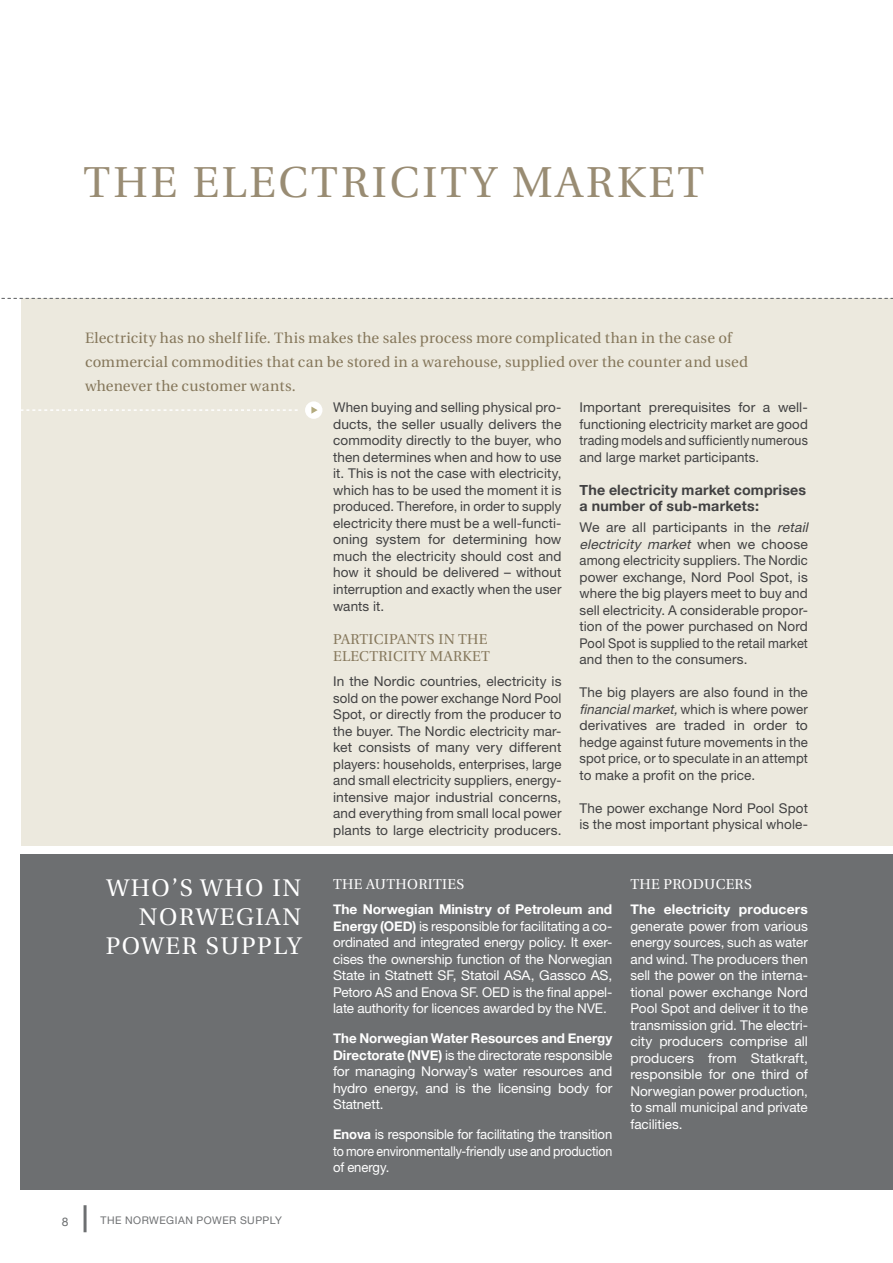
<style>
.page{position:relative;width:893px;height:1263px;background:#fff}
.page>*{position:absolute;margin:0;border:0;box-sizing:border-box;transform-origin:0 0}
.t1{font:43.2px "Utopia";letter-spacing:.07em;color:#998c73}
.t2{font:24px/28.8px "Utopia";letter-spacing:.07em;color:#fff;text-align:right}
.t3{font:15px/24px "Utopia";color:#85775b}
.t4{font:700 14.25px/16.5px "Helvetica Neue";letter-spacing:.01em;color:#414142}
.t5{font:14.25px/17.1px "Utopia";letter-spacing:.02em;color:#85775b}
.t6{font:14.25px "Utopia";letter-spacing:.02em;color:#fff}
.t7{font:13.5px/16.5px "Helvetica Neue";letter-spacing:.01em;color:#414142;text-align:justify}
.t8{font:13.5px/16.5px "Helvetica Neue";letter-spacing:-.01em;color:#fff;text-align:justify}
.t9{font:700 13.5px "Helvetica Neue";letter-spacing:.01em;color:#fff}
.t10{font:12px "Helvetica Neue";color:#6d6f71}
.t11{font:10.5px "Helvetica Neue";letter-spacing:.045em;color:#6d6f71}
.s1{font-style:italic}
.s2{font-weight:700}
</style>
<div class="page">
<div style="left:21px;top:854px;width:872px;height:336px;background:#6d6f71"></div>
<div style="left:21px;top:298px;width:872px;height:548px;background:#ece9de"></div>
<svg style="left:21px;top:409px;width:277px;height:2px"></svg>
<div style="left:305px;top:401px;width:17px;height:18px;background:#fff;border-radius:50%"></div>
<svg style="left:311px;top:407px;width:7px;height:7px"></svg>
<hr style="left:84px;top:1205px;width:3px;height:27px;background:#6d6f71">
<svg style="left:1px;top:298px;width:892px;height:1px"></svg>
<h1 class="t1" style="left:84px;top:158px;width:622px">The electricity market</h1>
<p class="t3" style="left:85px;top:326px;width:664px">Electricity has no shelf life. This makes the sales process more complicated than in the case of commercial commodities that can be stored in a warehouse, supplied over the counter and used whenever the customer wants.</p>
<p class="t7" style="left:333px;top:399px;width:230px">When buying and selling physical pro&shy;ducts, the seller usually delivers the commodity directly to the buyer, who then determines when and how to use it. This is not the case with electricity, which has to be used the moment it is produced. Therefore, in order to supply electricity there must be a well-functi&shy;oning system for determining how much the electricity should cost and how it should be delivered – without interruption and exactly when the user wants it.</p>
<p class="t5" style="left:333px;top:631px;width:158px">Participants in the electricity market</p>
<p class="t7" style="left:333px;top:673px;width:230px">In the Nordic countries, electricity is sold on the power exchange Nord Pool Spot, or directly from the producer to the buyer. The Nordic electricity mar&shy;ket consists of many very different players: households, enterprises, large and small electricity suppliers, energy&shy;intensive major industrial concerns, and everything from small local power plants to large electricity producers.</p>
<p class="t7" style="left:579px;top:399px;width:230px">Important prerequisites for a well&shy;functioning electricity market are good trading models and sufficiently numerous and large market participants.</p>
<p class="t4" style="left:579px;top:481px;width:228px">The electricity market comprises a number of sub-markets:</p>
<p class="t7" style="left:579px;top:519px;width:233px;text-align:left">We are all participants in the <span class="s1">retail electricity market</span> w h e n w e c h o o s e among electricity suppliers. The Nordic power exchange, Nord Pool Spot, is where the big players meet to buy and sell electricity. A considerable propor&shy;tion of the power purchased on Nord Pool Spot is supplied to the retail market and then to the consumers.</p>
<p class="t7" style="left:579px;top:684px;width:230px">The big players are also found in the <span class="s1">financialmarket,</span>w h i c h i s w h e r e p o w e r derivatives are traded in order to hedge against future movements in the spot price, or to speculate in an attempt to make a profit on the price.</p>
<p class="t7" style="left:579px;top:799px;width:230px">The power exchange Nord Pool Spot is the most important physical whole-</p>
<h2 class="t2" style="left:106px;top:874px;width:197px">Who’s who in<br>Norwegian power supply</h2>
<p class="t6" style="left:630px;top:876px;width:123px">The producers</p>
<p class="t6" style="left:333px;top:876px;width:133px">The authorities</p>
<p class="t8" style="left:333px;top:901px;width:281px"><span class="s2">The Norwegian Ministry of Petroleum and Energy (OED)</span> is responsible for facilitating a co&shy;ordinated and integrated energy policy. It exer&shy;cises the ownership function of the Norwegian State in Statnett SF, Statoil ASA, Gassco AS, Petoro AS and Enova SF. OED is the final appel&shy;late authority for licences awarded by the NVE.</p>
<p class="t8" style="left:333px;top:1030px;width:281px"><span class="s2">The Norwegian Water Resources and Energy Directorate (NVE)</span> is the directorate responsible for managing Norway’s water resources and hydro energy, and is the licensing body for Statnett.</p>
<p class="t8" style="left:333px;top:1126px;width:281px"><span class="s2">Enova</span> is responsible for facilitating the transition to more environmentally-friendly use and production of energy.</p>
<p class="t9" style="left:630px;top:901px;width:179px">The electricity producers</p>
<p class="t8" style="left:630px;top:917px;width:179px">generate power from various energy sources, such as water and wind. The producers then sell the power on the interna&shy;tional power exchange Nord Pool Spot and deliver it to the transmission grid. The electri&shy;city producers comprise all producers from Statkraft, responsible for one third of Norwegian power production, to small municipal and private facilities.</p>
<p class="t10" style="left:62px;top:1214px;width:8px">8</p>
<p class="t11" style="left:100px;top:1214px;width:183px">THE NORWEGIAN POWER SUPPLY</p>
</div>
